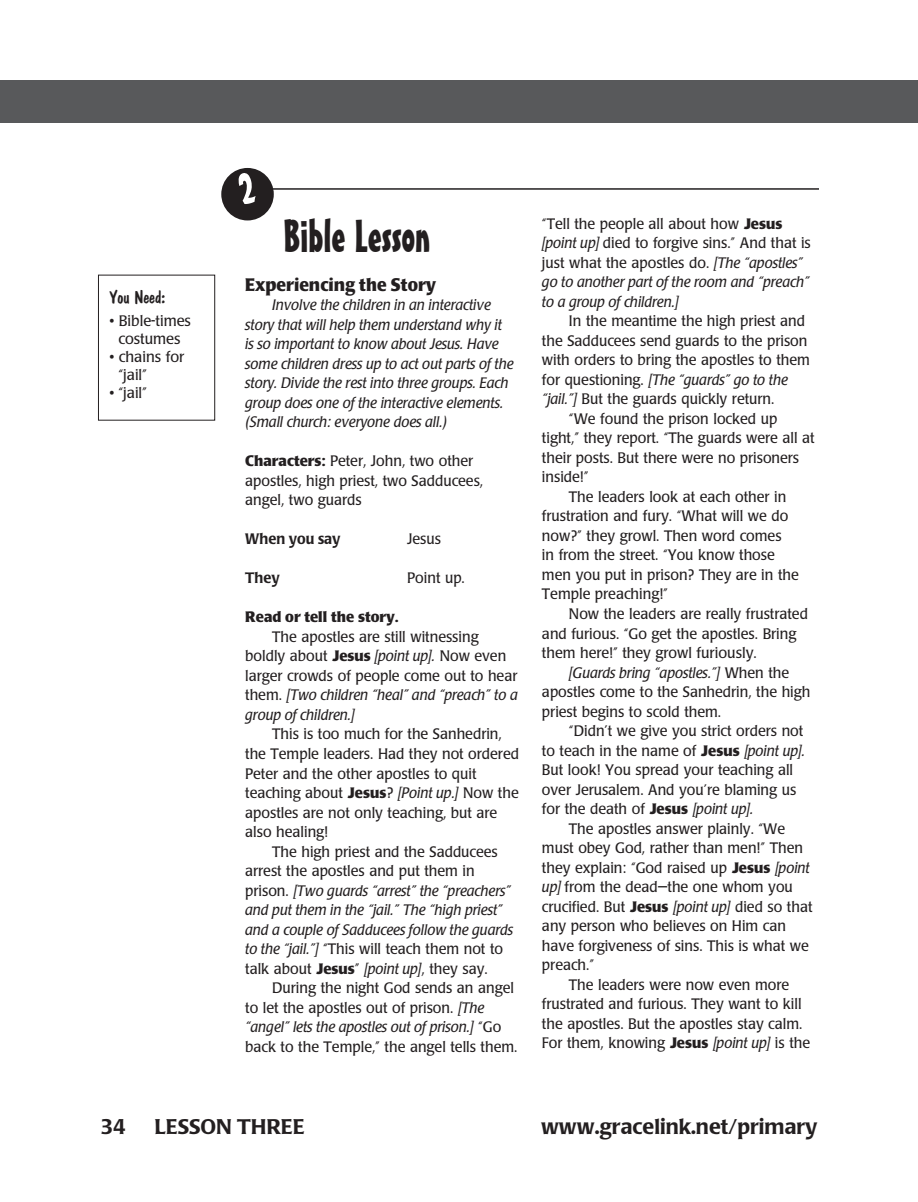
<style>
.page{position:relative;width:918px;height:1202px;background:#fff}
.page>*{position:absolute;margin:0;border:0;box-sizing:border-box;transform-origin:0 0}
.section_title{font:45px "Mister Earl BT";color:#231f20}
.t1{font:500 21px "Poppl Laudatio";color:#231f20}
.subhead{font:700 18px "Poppl Laudatio";color:#231f20;scale:.95 1}
.You_Need_head{font:18px "Dom Casual D";color:#231f20}
.body{font:15px/19.5px "Poppl Laudatio";color:#231f20;scale:.95 1}
.body-2{font:italic 15px/19.5px "Poppl Laudatio";color:#231f20;scale:.95 1}
.body-Xindent{font:15px/19.5px "Poppl Laudatio";color:#231f20;scale:.95 1}
.You_Need_items{font:15px/18px "Poppl Laudatio";color:#231f20;text-align:center}
.body-Xindent-2{font:700 15px "Poppl Laudatio";color:#231f20}
.body-Xindent-3{font:500 15px "Poppl Laudatio";color:#231f20;scale:.95 1}
.s1{font-weight:700}
.s2{font-style:italic}
.s3{font-style:normal}
.s4{font-weight:700;font-style:normal}
</style>
<div class="page">
<hr style="left:271px;top:188px;width:548px;height:2px;background:#231f20">
<div style="left:0;top:80px;width:891px;height:43px;background:#58595b"></div>
<div style="left:891px;top:80px;width:27px;height:43px;background:#58595b"></div>
<div style="left:98px;top:275px;width:117px;height:145px;border:1px solid #231f20"></div>
<svg style="left:221px;top:168px;width:53px;height:52px"></svg>
<p class="You_Need_head" style="left:109px;top:287px;width:58px">You Need:</p>
<p class="You_Need_items" style="left:109px;top:312px;width:83px">• Bible-times costumes</p>
<p class="You_Need_items" style="left:118px;top:348px;width:68px;text-align:left;text-indent:-9px">• chains for “jail”</p>
<p class="You_Need_items" style="left:109px;top:384px;width:39px">• “jail”</p>
<p class="section_title" style="left:283px;top:208px;width:149px">Bible Lesson</p>
<p class="subhead" style="left:245px;top:274px;width:203px">Experiencing the Story</p>
<p class="body-2" style="left:245px;top:296px;width:284px;text-indent:27px">Involve the children in an interactive story that will help them understand why it is so important to know about Jesus. Have some children dress up to act out parts of the story. Divide the rest into three groups. Each group does one of the interactive elements. (Small church: everyone does all.)</p>
<p class="body-Xindent" style="left:245px;top:452px;width:252px"><span class="s1">Characters:</span> Peter, John, two other apostles, high priest, two Sadducees, angel, two guards</p>
<p class="body-Xindent-3" style="left:245px;top:530px;width:102px">When you say</p>
<p class="body-Xindent" style="left:407px;top:530px;width:37px">Jesus</p>
<p class="body-Xindent-3" style="left:245px;top:569px;width:38px">They</p>
<p class="body-Xindent" style="left:407px;top:569px;width:62px">Point up.</p>
<p class="body-Xindent-2" style="left:245px;top:609px;width:154px">Read or tell the story.</p>
<p class="body" style="left:245px;top:627px;width:288px;text-indent:27px">The apostles are still witnessing boldly about <span class="s1">Jesus</span> <span class="s2">[point up].</span> Now even larger crowds of people come out to hear them. <span class="s2">[Two children “heal” and “preach” to a group of children.]</span></p>
<p class="body" style="left:245px;top:725px;width:290px;text-indent:27px">This is too much for the Sanhedrin, the Temple leaders. Had they not ordered Peter and the other apostles to quit teaching about <span class="s1">Jesus</span>? <span class="s2">[Point up.]</span> Now the apostles are not only teaching, but are also healing!</p>
<p class="body-2" style="left:245px;top:842px;width:284px;text-indent:27px"><span class="s3">The high priest and the Sadducees arrest the apostles and put them in prison.</span> [Two guards “arrest” the “preachers” and put them in the “jail.” The “high priest” and a couple of Sadducees follow the guards to the “jail.”] <span class="s3">“This will teach them not to talk about</span> <span class="s4">Jesus</span><span class="s3">”</span> [point up]<span class="s3">, they say.</span></p>
<p class="body" style="left:245px;top:978px;width:288px;text-indent:27px">During the night God sends an angel to let the apostles out of prison. <span class="s2">[The “angel” lets the apostles out of prison.]</span> “Go back to the Temple,” the angel tells them.</p>
<p class="body-2" style="left:542px;top:214px;width:284px"><span class="s3">“Tell the people all about how</span> <span class="s4">Jesus </span>[point up] <span class="s3">died to forgive sins.” And that is just what the apostles do.</span> [The “apostles” go to another part of the room and “preach” to a group of children.]</p>
<p class="body" style="left:542px;top:312px;width:284px;text-indent:27px">In the meantime the high priest and the Sadducees send guards to the prison with orders to bring the apostles to them for questioning. <span class="s2">[The “guards” go to the “jail.”]</span> But the guards quickly return.</p>
<p class="body" style="left:542px;top:409px;width:289px;text-indent:27px">“We found the prison locked up tight,” they report. “The guards were all at their posts. But there were no prisoners inside!”</p>
<p class="body" style="left:542px;top:487px;width:272px;text-indent:27px">The leaders look at each other in frustration and fury. “What will we do now?” they growl. Then word comes<br>in from the street. “You know those men you put in prison? They are in the<br>Temple preaching!”</p>
<p class="body" style="left:542px;top:604px;width:281px;text-indent:27px">Now the leaders are really frustrated and furious. “Go get the apostles. Bring them here!” they growl furiously.</p>
<p class="body" style="left:542px;top:663px;width:284px;text-indent:27px"><span class="s2">[Guards bring “apostles.”]</span> When the apostles come to the Sanhedrin, the high priest begins to scold them.</p>
<p class="body" style="left:542px;top:721px;width:278px;text-indent:27px">“Didn’t we give you strict orders not to teach in the name of <span class="s1">Jesus</span> <span class="s2">[point up].<br></span>But look! You spread your teaching all over Jerusalem. And you’re blaming us for the death of <span class="s1">Jesus</span> <span class="s2">[point up].</span></p>
<p class="body" style="left:542px;top:819px;width:286px;text-indent:27px">The apostles answer plainly. “We must obey God, rather than men!” Then they explain: “God raised up <span class="s1">Jesus</span> <span class="s2">[point up]</span> from the dead—the one whom you crucified. But <span class="s1">Jesus</span> <span class="s2">[point up]</span> died so that any person who believes on Him can have forgiveness of sins. This is what we preach.”</p>
<p class="body" style="left:542px;top:975px;width:284px;text-align:center">The leaders were now even more frustrated and furious. They want to kill the apostles. But the apostles stay calm.<br>For them, knowing <span class="s1">Jesus</span> <span class="s2">[point up]</span> is the</p>
<p class="t1" style="left:100px;top:1115px;width:27px">34</p>
<p class="t1" style="left:154px;top:1115px;width:152px">LESSON THREE</p>
<p class="t1" style="left:541px;top:1115px;width:278px">www.gracelink.net/primary</p>
</div>
